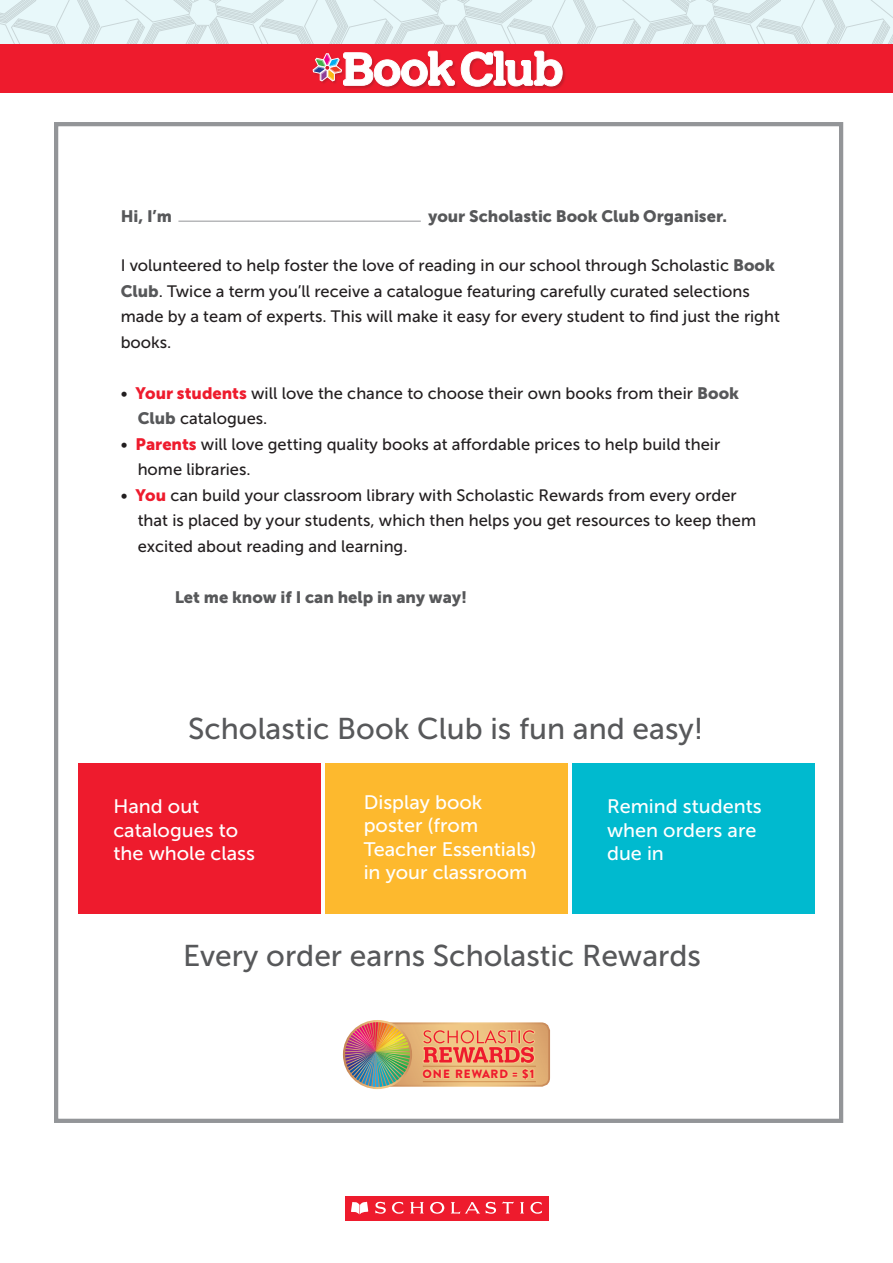
<style>
.page{position:relative;width:893px;height:1263px;background:#fff}
.page>*{position:absolute;margin:0;border:0;box-sizing:border-box;transform-origin:0 0}
.t1{font:30px "Museo Sans 500";color:#57585a}
.t2{font:19.5px/23.4px "Museo Sans 500";color:#fff}
.t3{font:16.5px/25.5px "Museo Sans 500";color:#231f20}
.t4{font:16.5px "Museo Sans 900";color:#57585a}
.TE_BLURB{font:900 11.85px "Brandon Text";letter-spacing:.07em;color:#ee1b2d}
.s1{font-family:"Museo Sans 900";color:#57585a}
.s2{font-family:"Museo Sans 900";color:#ee1b2d}
</style>
<div class="page">
<div style="left:54px;top:122px;width:789px;height:1001px;background:#fff;border:4px solid #939598"></div>
<div style="left:345px;top:1196px;width:203px;height:25px;background:#ee1b2d"></div>
<svg style="left:351px;top:1202px;width:17px;height:12px"></svg>
<svg style="left:375px;top:1202px;width:11px;height:12px"></svg>
<svg style="left:392px;top:1202px;width:12px;height:12px"></svg>
<svg style="left:410px;top:1202px;width:14px;height:11px"></svg>
<svg style="left:486px;top:1202px;width:10px;height:12px"></svg>
<svg style="left:502px;top:1201px;width:12px;height:12px"></svg>
<svg style="left:520px;top:1202px;width:4px;height:11px"></svg>
<svg style="left:530px;top:1202px;width:12px;height:12px"></svg>
<svg style="left:430px;top:1202px;width:14px;height:12px"></svg>
<svg style="left:451px;top:1202px;width:29px;height:12px"></svg>
<hr style="left:178px;top:221px;width:243px;height:1px;background:#939598">
<div style="left:325px;top:763px;width:243px;height:151px;background:#fdb92e"></div>
<div style="left:79px;top:763px;width:242px;height:151px;background:#ee1b2d"></div>
<div style="left:572px;top:763px;width:242px;height:151px;background:#00bacf"></div>
<div style="left:0;top:44px;width:893px;height:48px;background:#ee1b2d"></div>
<svg style="left:0;top:0;width:893px;height:90px"></svg>
<img style="left:344px;top:1020px;width:205px;height:70px">
<hr style="left:423px;top:1066px;width:113px;height:1px;background:#e2c1a7">
<hr style="left:423px;top:1081px;width:113px;height:1px;background:#e2c1a7">
<p class="t4" style="left:121px;top:206px;width:53px">Hi, I’m</p>
<p class="t4" style="left:428px;top:206px;width:300px">your Scholastic Book Club Organiser.</p>
<p class="t3" style="left:121px;top:253px;width:661px">I volunteered to help foster the love of reading in our school through Scholastic <span class="s1">Book Club</span>. Twice a term you’ll receive a catalogue featuring carefully curated selections made by a team of experts. This will make it easy for every student to find just the right books.</p>
<p class="t3" style="left:138px;top:380px;width:603px;text-indent:-17px">• <span class="s2">Your students</span> will love the chance to choose their own books from their <span class="s1">Book<br>Club</span> catalogues.</p>
<p class="t3" style="left:138px;top:431px;width:584px;text-indent:-17px">• <span class="s2">Parents</span> will love getting quality books at affordable prices to help build their home libraries.</p>
<p class="t3" style="left:138px;top:482px;width:620px;text-indent:-17px">• <span class="s2">You</span> can build your classroom library with Scholastic Rewards from every order that is placed by your students, which then helps you get resources to keep them excited about reading and learning.</p>
<p class="t4" style="left:175px;top:587px;width:294px">Let me know if I can help in any way!</p>
<p class="t1" style="left:188px;top:713px;width:517px">Scholastic Book Club is fun and easy!</p>
<p class="t2" style="left:364px;top:791px;width:174px">Display book poster (from<br>Teacher Essentials) in your classroom</p>
<p class="t2" style="left:113px;top:795px;width:143px">Hand out catalogues to the whole class</p>
<p class="t2" style="left:607px;top:795px;width:156px">Remind students when orders are due in</p>
<p class="t1" style="left:183px;top:939px;width:519px">Every order earns Scholastic Rewards</p>
<p class="TE_BLURB" style="left:423px;top:1065px;width:113px">ONE REWARD = $1</p>
</div>
